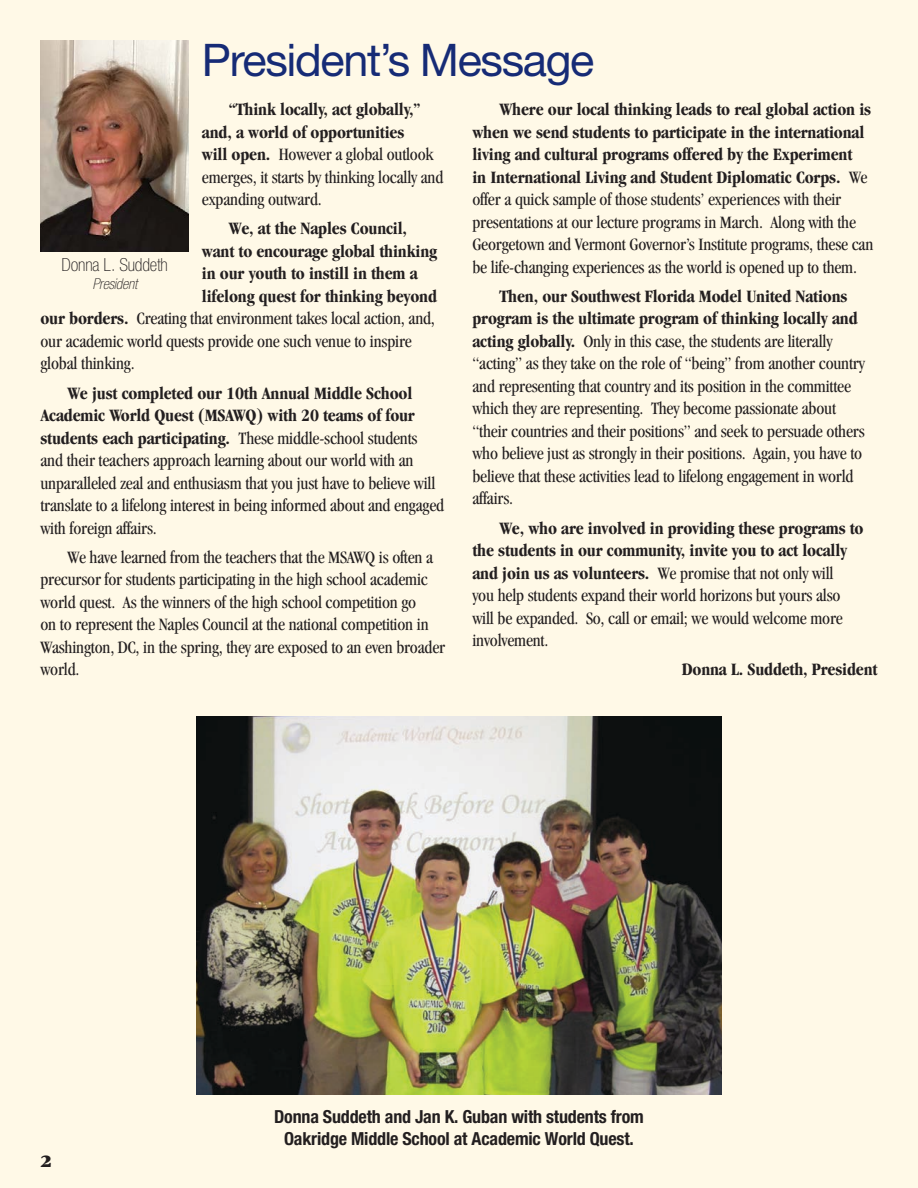
<style>
.page{position:relative;width:918px;height:1188px;background:#fff9e7}
.page>*{position:absolute;margin:0;border:0;box-sizing:border-box;transform-origin:0 0}
.t1{font:45px "Helvetica Neue";letter-spacing:-.03em;color:#162b76}
.t2{font:condensed 18px/22.5px "Garamond";letter-spacing:-.01em;color:#231f20}
.t3{font:700 condensed 18px "Garamond";letter-spacing:-.01em;color:#231f20}
.t4{font:700 condensed 18px/21.6px "Helvetica Neue";letter-spacing:-.01em;color:#231f20;text-align:center}
.t5{font:100 condensed 18px "Helvetica Neue";letter-spacing:-.01em;color:#231f20}
.t6{font:900 18px "Garamond";color:#231f20}
.t7{font:italic 100 condensed 15px "Helvetica Neue";letter-spacing:-.01em;color:#231f20}
.s1{font-weight:700}
</style>
<div class="page">
<img style="left:40px;top:40px;width:148px;height:211px">
<img style="left:196px;top:716px;width:526px;height:378px">
<h1 class="t1" style="left:202px;top:33px;width:394px">President’s Message</h1>
<p class="t2" style="left:202px;top:98px;width:243px;text-indent:27px"><span class="s1">“Think locally, act globally,” and, a world of opportunities<br>will open.</span> However a global outlook emerges, it starts by thinking locally and expanding outward.</p>
<p class="t3" style="left:229px;top:218px;width:180px">We, at the Naples Council,</p>
<p class="t3" style="left:202px;top:241px;width:237px">want to encourage global thinking</p>
<p class="t3" style="left:202px;top:263px;width:217px">in our youth to instill in them a</p>
<p class="t3" style="left:202px;top:286px;width:237px">lifelong quest for thinking beyond</p>
<p class="t2" style="left:40px;top:307px;width:396px"><span class="s1">our borders.</span> Creating that environment takes local action, and,</p>
<p class="t2" style="left:40px;top:330px;width:373px">our academic world quests provide one such venue to inspire</p>
<p class="t2" style="left:40px;top:352px;width:96px">global thinking.</p>
<p class="t2" style="left:40px;top:381px;width:405px;text-indent:27px"><span class="s1">We just completed our 10th Annual Middle School Academic World Quest (MSAWQ) with 20 teams of four students each participating.</span> These middle-school students and their teachers approach learning about our world with an unparalleled zeal and enthusiasm that you just have to believe will translate to a lifelong interest in being informed about and engaged with foreign affairs.</p>
<p class="t2" style="left:40px;top:546px;width:406px;text-indent:27px">We have learned from the teachers that the MSAWQ is often a precursor for students participating in the high school academic world quest. As the winners of the high school competition go<br>on to represent the Naples Council at the national competition in Washington, DC, in the spring, they are exposed to an even broader world.</p>
<p class="t5" style="left:62px;top:254px;width:108px">Donna L. Suddeth</p>
<p class="t7" style="left:92px;top:275px;width:46px">President</p>
<p class="t2" style="left:472px;top:98px;width:402px;text-indent:27px"><span class="s1">Where our local thinking leads to real global action is when we send students to participate in the international living and cultural programs offered by the Experiment<br>in International Living and Student Diplomatic Corps.</span> We offer a quick sample of those students’ experiences with their presentations at our lecture programs in March. Along with the Georgetown and Vermont Governor’s Institute programs, these can be life-changing experiences as the world is opened up to them.</p>
<p class="t2" style="left:472px;top:285px;width:394px;text-indent:27px"><span class="s1">Then, our Southwest Florida Model United Nations program is the ultimate program of thinking locally and acting globally.</span> Only in this case, the students are literally “acting” as they take on the role of “being” from another country and representing that country and its position in the committee which they are representing. They become passionate about “their countries and their positions” and seek to persuade others who believe just as strongly in their positions. Again, you have to believe that these activities lead to lifelong engagement in world affairs.</p>
<p class="t2" style="left:472px;top:516px;width:393px;text-indent:27px"><span class="s1">We, who are involved in providing these programs to the students in our community, invite you to act locally and join us as volunteers.</span> We promise that not only will<br>you help students expand their world horizons but yours also will be expanded. So, call or email; we would welcome more involvement.</p>
<p class="t3" style="left:682px;top:659px;width:197px">Donna L. Suddeth, President</p>
<p class="t6" style="left:40px;top:1151px;width:13px">2</p>
<p class="t4" style="left:274px;top:1106px;width:371px">Donna Suddeth and Jan K. Guban with students from<br>Oakridge Middle School at Academic World Quest.</p>
</div>
